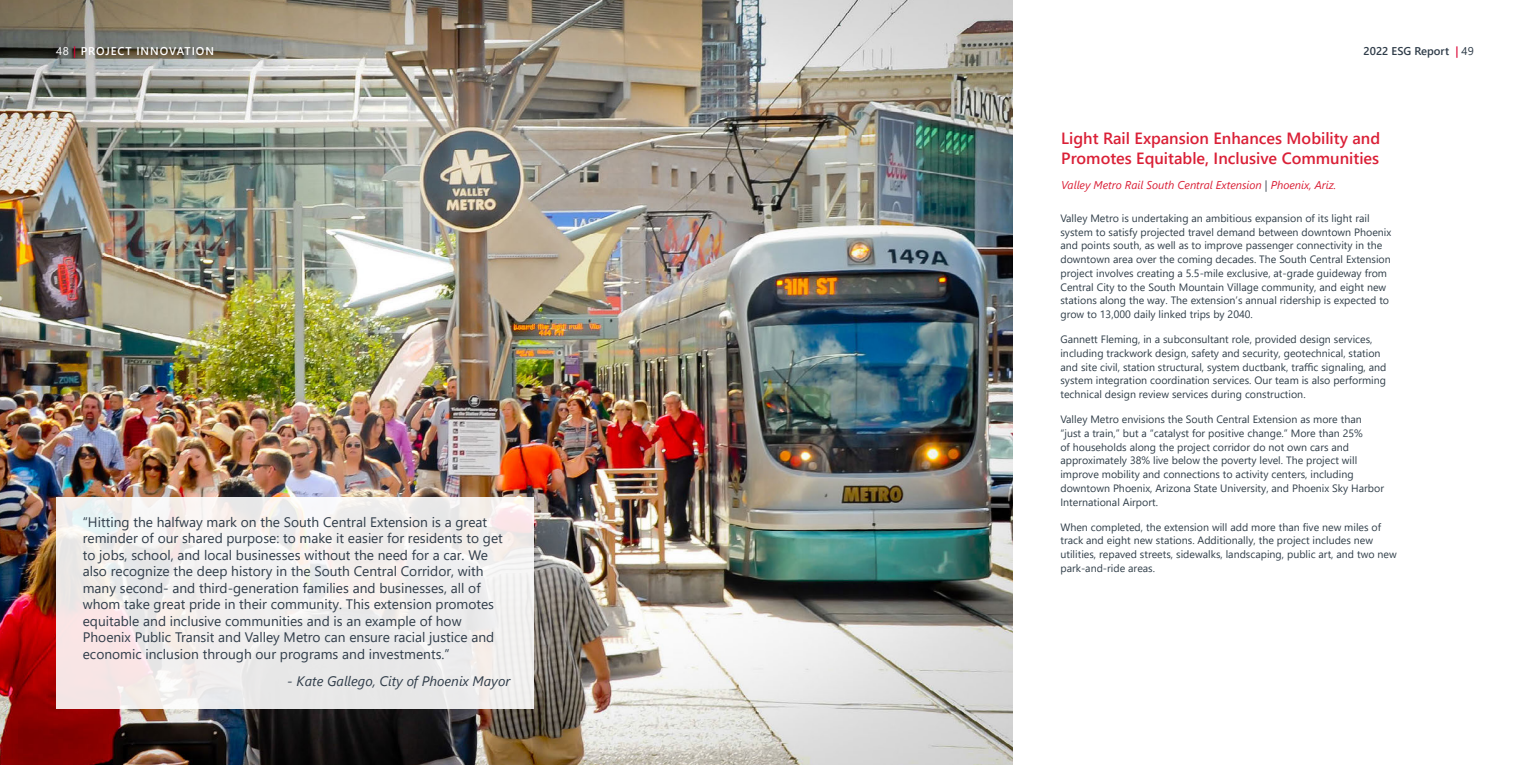
<style>
.page{position:relative;width:1530px;height:765px;background:#fff}
.page>*{position:absolute;margin:0;border:0;box-sizing:border-box;transform-origin:0 0}
.t1{font:600 16.25px/20px "Segoe UI";color:#da2037}
.t2{font:13.75px/16.5px "Segoe UI";color:#2f3c49}
.t3{font:italic 13.75px "Segoe UI";color:#2f3c49}
.t4{font:italic 11.25px "Segoe UI";color:#da2037}
.t5{font:600 11.25px "Segoe UI";letter-spacing:.085em;color:#fff}
.t6{font:600 11.25px "Segoe UI";color:#2f3c49}
.t7{font:10.62px/13.8px "Segoe UI";color:#303e49}
.s1{font-weight:400}
.s2{color:#da0032}
.s3{color:#2f3c49}
</style>
<div class="page">
<img style="left:0;top:0;width:1012px;height:765px">
<div style="left:56px;top:498px;width:478px;height:211px;background:#f0edec"></div>
<p class="t5" style="left:56px;top:40px;width:159px"><span class="s1">48</span> <span class="s2">|</span> PROJECT INNOVATION</p>
<p class="t6" style="left:1364px;top:40px;width:112px">2022 ESG Report <span class="s2">|</span> <span class="s1">49</span></p>
<p class="t2" style="left:83px;top:512px;width:422px">“Hitting the halfway mark on the South Central Extension is a great reminder of our shared purpose: to make it easier for residents to get to jobs, school, and local businesses without the need for a car. We also recognize the deep history in the South Central Corridor, with many second- and third-generation families and businesses, all of whom take great pride in their community. This extension promotes equitable and inclusive communities and is an example of how Phoenix Public Transit and Valley Metro can ensure racial justice and economic inclusion through our programs and investments.”</p>
<p class="t3" style="left:287px;top:668px;width:225px">- Kate Gallego, City of Phoenix Mayor</p>
<h1 class="t1" style="left:1061px;top:127px;width:320px">Light Rail Expansion Enhances Mobility and<br>Promotes Equitable, Inclusive Communities</h1>
<p class="t4" style="left:1061px;top:175px;width:277px">Valley Metro Rail South Central Extension <span class="s3">|</span> Phoenix, Ariz.</p>
<p class="t7" style="left:1060px;top:210px;width:332px">Valley Metro is undertaking an ambitious expansion of its light rail system to satisfy projected travel demand between downtown Phoenix and points south, as well as to improve passenger connectivity in the downtown area over the coming decades. The South Central Extension project involves creating a 5.5-mile exclusive, at-grade guideway from Central City to the South Mountain Village community, and eight new stations along the way. The extension’s annual ridership is expected to grow to 13,000 daily linked trips by 2040.</p>
<p class="t7" style="left:1060px;top:332px;width:328px">Gannett Fleming, in a subconsultant role, provided design services, including trackwork design, safety and security, geotechnical, station and site civil, station structural, system ductbank, traffic signaling, and system integration coordination services. Our team is also performing technical design review services during construction.</p>
<p class="t7" style="left:1060px;top:412px;width:325px">Valley Metro envisions the South Central Extension as more than “just a train,” but a “catalyst for positive change.” More than 25%<br>of households along the project corridor do not own cars and approximately 38% live below the poverty level. The project will improve mobility and connections to activity centers, including downtown Phoenix, Arizona State University, and Phoenix Sky Harbor International Airport.</p>
<p class="t7" style="left:1060px;top:519px;width:338px">When completed, the extension will add more than five new miles of track and eight new stations. Additionally, the project includes new utilities, repaved streets, sidewalks, landscaping, public art, and two new park-and-ride areas.</p>
</div>
